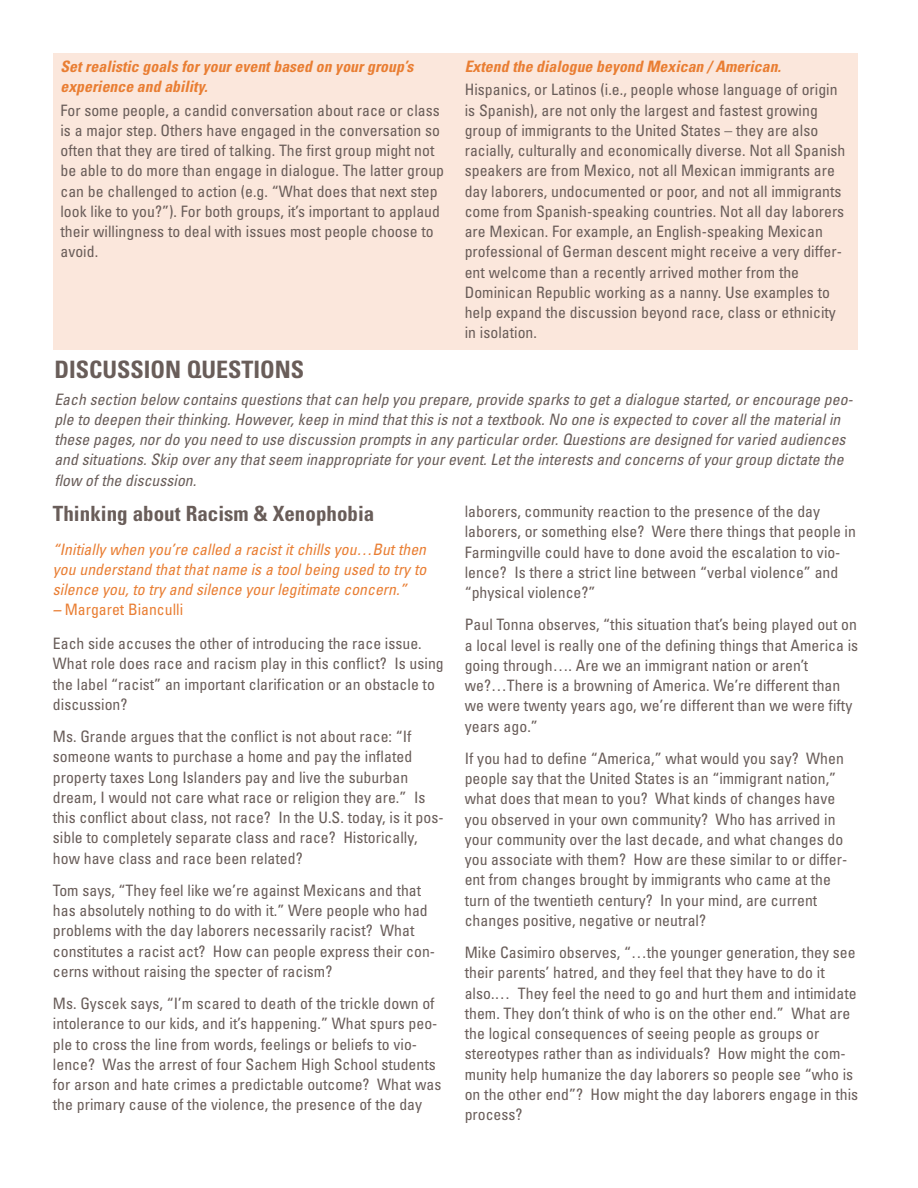
<style>
.page{position:relative;width:918px;height:1188px;background:#fff}
.page>*{position:absolute;margin:0;border:0;box-sizing:border-box;transform-origin:0 0}
.t1{font:700 condensed 24px "Univers";color:#695d59}
.t2{font:700 condensed 21px "Univers";color:#695d59}
.t3{font:condensed 15.75px/20.2px "Univers";color:#695d59}
.t4{font:italic condensed 15.75px/20.2px "Univers";color:#695d59}
.t5{font:italic condensed 15.75px/20.1px "Univers";color:#e97e33;text-align:justify}
.t6{font:italic 700 condensed 15.75px/20.1px "Univers";color:#e97e33}
.s1{font-weight:700;font-style:italic;color:#e97e33}
.s2{color:#e97e33}
</style>
<div class="page">
<div style="left:53px;top:53px;width:805px;height:297px;background:#fbe7dc"></div>
<p class="t6" style="left:60px;top:58px;width:354px">Set realistic goals for your event based on your group’s experience and ability.</p>
<p class="t3" style="left:60px;top:101px;width:385px">For some people, a candid conversation about race or class is a major step. Others have engaged in the conversation so often that they are tired of talking. The first group might not be able to do more than engage in dialogue. The latter group can be challenged to action (e.g. “What does that next step look like to you?”). For both groups, it’s important to applaud their willingness to deal with issues most people choose to avoid.</p>
<p class="t6" style="left:465px;top:58px;width:318px">Extend the dialogue beyond Mexican / American.</p>
<p class="t3" style="left:465px;top:81px;width:382px">Hispanics, or Latinos (i.e., people whose language of origin is Spanish), are not only the largest and fastest growing group of immigrants to the United States – they are also racially, culturally and economically diverse. Not all Spanish speakers are from Mexico, not all Mexican immigrants are day laborers, undocumented or poor, and not all immigrants come from Spanish-speaking countries. Not all day laborers are Mexican. For example, an English-speaking Mexican professional of German descent might receive a very differ&shy;ent welcome than a recently arrived mother from the Dominican Republic working as a nanny. Use examples to help expand the discussion beyond race, class or ethnicity in isolation.</p>
<h1 class="t1" style="left:54px;top:361px;width:251px">DISCUSSION QUESTIONS</h1>
<p class="t4" style="left:54px;top:390px;width:800px">Each section below contains questions that can help you prepare, provide sparks to get a dialogue started, or encourage peo&shy;ple to deepen their thinking. However, keep in mind that this is not a textbook. No one is expected to cover all the material in these pages, nor do you need to use discussion prompts in any particular order. Questions are designed for varied audiences and situations. Skip over any that seem inappropriate for your event. Let the interests and concerns of your group dictate the flow of the discussion.</p>
<h2 class="t2" style="left:53px;top:506px;width:323px">Thinking about Racism &amp; Xenophobia</h2>
<p class="t5" style="left:53px;top:541px;width:375px">“Initially when you’re called a racist it chills you…But then you understand that that name is a tool being used to try to silence you, to try and silence your legitimate concern.”</p>
<p class="t3" style="left:53px;top:594px;width:370px;line-height:33.9px"><span class="s1">–</span> <span class="s2">Margaret Bianculli<br></span>Each side accuses the other of introducing the race issue.</p>
<p class="t3" style="left:53px;top:655px;width:392px">What role does race and racism play in this conflict? Is using the label “racist” an important clarification or an obstacle to discussion?</p>
<p class="t3" style="left:53px;top:728px;width:392px">Ms. Grande argues that the conflict is not about race: “If someone wants to purchase a home and pay the inflated property taxes Long Islanders pay and live the suburban dream, I would not care what race or religion they are.” Is this conflict about class, not race? In the U.S. today, is it pos&shy;sible to completely separate class and race? Historically, how have class and race been related?</p>
<p class="t3" style="left:53px;top:882px;width:384px">Tom says, “They feel like we’re against Mexicans and that has absolutely nothing to do with it.” Were people who had problems with the day laborers necessarily racist? What constitutes a racist act? How can people express their con&shy;cerns without raising the specter of racism?</p>
<p class="t3" style="left:53px;top:995px;width:390px">Ms. Gyscek says, “I’m scared to death of the trickle down of intolerance to our kids, and it’s happening.” What spurs peo&shy;ple to cross the line from words, feelings or beliefs to vio&shy;lence? Was the arrest of four Sachem High School students for arson and hate crimes a predictable outcome? What was the primary cause of the violence, the presence of the day</p>
<p class="t3" style="left:465px;top:503px;width:393px">laborers, community reaction to the presence of the day laborers, or something else? Were there things that people in Farmingville could have to done avoid the escalation to vio&shy;lence? Is there a strict line between “verbal violence” and “physical violence?”</p>
<p class="t3" style="left:465px;top:616px;width:395px">Paul Tonna observes, “this situation that’s being played out on a local level is really one of the defining things that America is going through…. Are we an immigrant nation or aren’t we?…There is a browning of America. We’re different than we were twenty years ago, we’re different than we were fifty years ago.”</p>
<p class="t3" style="left:465px;top:750px;width:384px">If you had to define “America,” what would you say? When people say that the United States is an “immigrant nation,” what does that mean to you? What kinds of changes have you observed in your own community? Who has arrived in your community over the last decade, and what changes do you associate with them? How are these similar to or differ&shy;ent from changes brought by immigrants who came at the turn of the twentieth century? In your mind, are current changes positive, negative or neutral?</p>
<p class="t3" style="left:465px;top:944px;width:395px">Mike Casimiro observes, “…the younger generation, they see their parents’ hatred, and they feel that they have to do it also.… They feel the need to go and hurt them and intimidate them. They don’t think of who is on the other end.” What are the logical consequences of seeing people as groups or stereotypes rather than as individuals? How might the com&shy;munity help humanize the day laborers so people see “who is on the other end”? How might the day laborers engage in this process?</p>
</div>
